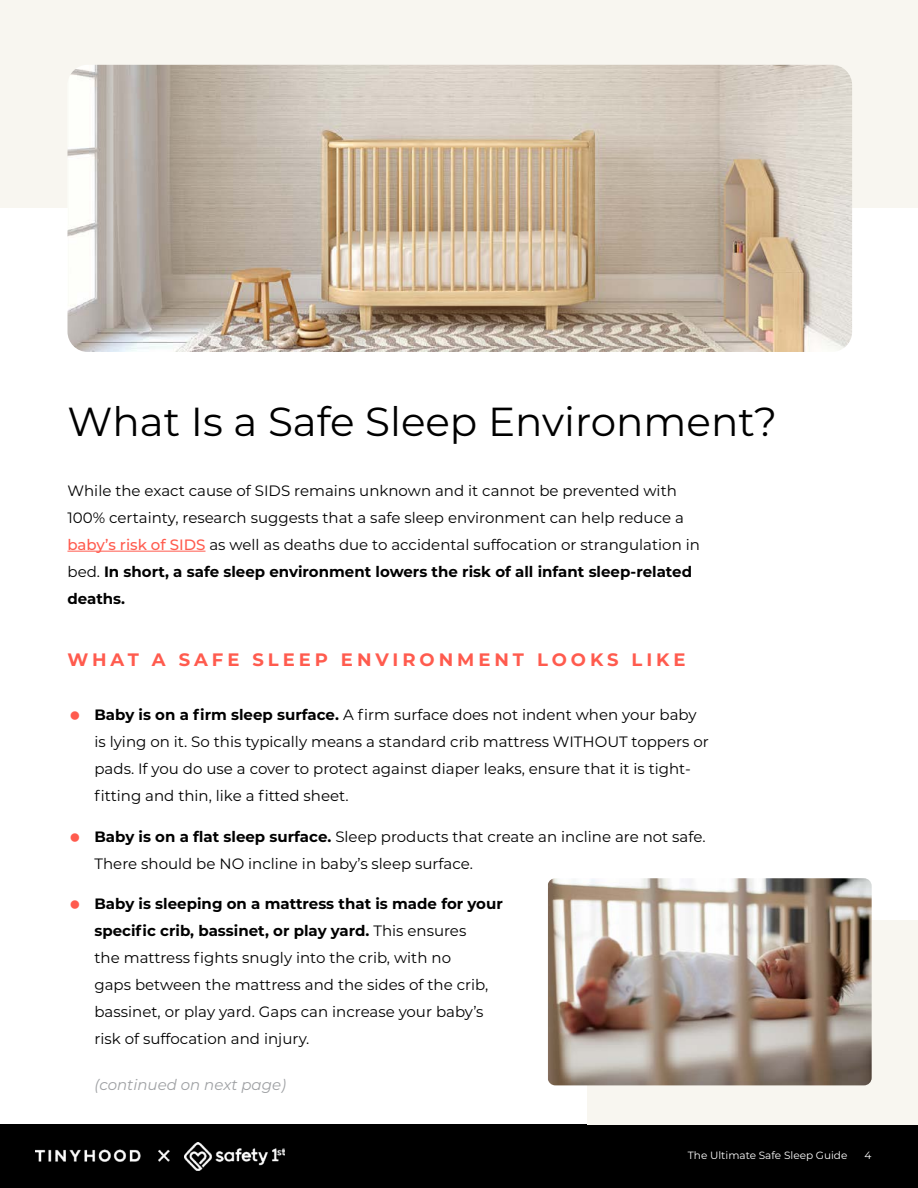
<style>
.page{position:relative;width:918px;height:1188px;background:#fff}
.page>*{position:absolute;margin:0;border:0;box-sizing:border-box;transform-origin:0 0}
.t1{font:40.5px "Montserrat";color:#000}
.t2{font:700 18px "Montserrat";letter-spacing:.22em;color:#ff5b4e}
.t3{font:15px/27px "Montserrat";color:#000}
.t4{font:italic 15px "Montserrat";color:#9fa1a4}
.t5{font:10.5px "Montserrat";color:#fff}
.s1{font-weight:500;color:#ff5b4e}
.s2{font-weight:700}
</style>
<div class="page">
<div style="left:0;top:1125px;width:918px;height:63px;background:#000"></div>
<img style="left:36px;top:1149px;width:134px;height:13px">
<img style="left:184px;top:1142px;width:101px;height:28px">
<div style="left:588px;top:920px;width:330px;height:205px;background:#f8f6f0"></div>
<div style="left:0;top:0;width:918px;height:207px;background:#f8f6f0"></div>
<hr style="left:68px;top:551px;width:138px;height:1px;background:#ff5b4e">
<img style="left:68px;top:65px;width:784px;height:287px">
<img style="left:548px;top:878px;width:324px;height:207px">
<h1 class="t1" style="left:68px;top:394px;width:711px">What Is a Safe Sleep Environment?</h1>
<p class="t3" style="left:68px;top:476px;width:634px">While the exact cause of SIDS remains unknown and it cannot be prevented with 100% certainty, research suggests that a safe sleep environment can help reduce a <span class="s1">baby’s risk of SIDS</span> as well as deaths due to accidental suffocation or strangulation in bed. <span class="s2">In short, a safe sleep environment lowers the risk of all infant sleep-related deaths.</span></p>
<p class="t2" style="left:68px;top:647px;width:620px">WHAT A SAFE SLEEP ENVIRONMENT LOOKS LIKE</p>
<p class="t3" style="left:94px;top:701px;width:616px"><span class="s2">Baby is on a firm sleep surface.</span> A firm surface does not indent when your baby is lying on it. So this typically means a standard crib mattress WITHOUT toppers or pads. If you do use a cover to protect against diaper leaks, ensure that it is tight&shy;fitting and thin, like a fitted sheet.</p>
<p class="t3" style="left:94px;top:822px;width:613px"><span class="s2">Baby is on a flat sleep surface.</span> Sleep products that create an incline are not safe.<br>There should be NO incline in baby’s sleep surface.</p>
<p class="t3" style="left:94px;top:890px;width:410px"><span class="s2">Baby is sleeping on a mattress that is made for your specific crib, bassinet, or play yard.</span> This ensures<br>the mattress fights snugly into the crib, with no<br>gaps between the mattress and the sides of the crib, bassinet, or play yard. Gaps can increase your baby’s risk of suffocation and injury.</p>
<p class="t4" style="left:94px;top:1075px;width:193px">(continued on next page)</p>
<p class="t5" style="left:688px;top:1148px;width:161px">The Ultimate Safe Sleep Guide</p>
<p class="t5" style="left:864px;top:1148px;width:8px">4</p>
</div>
